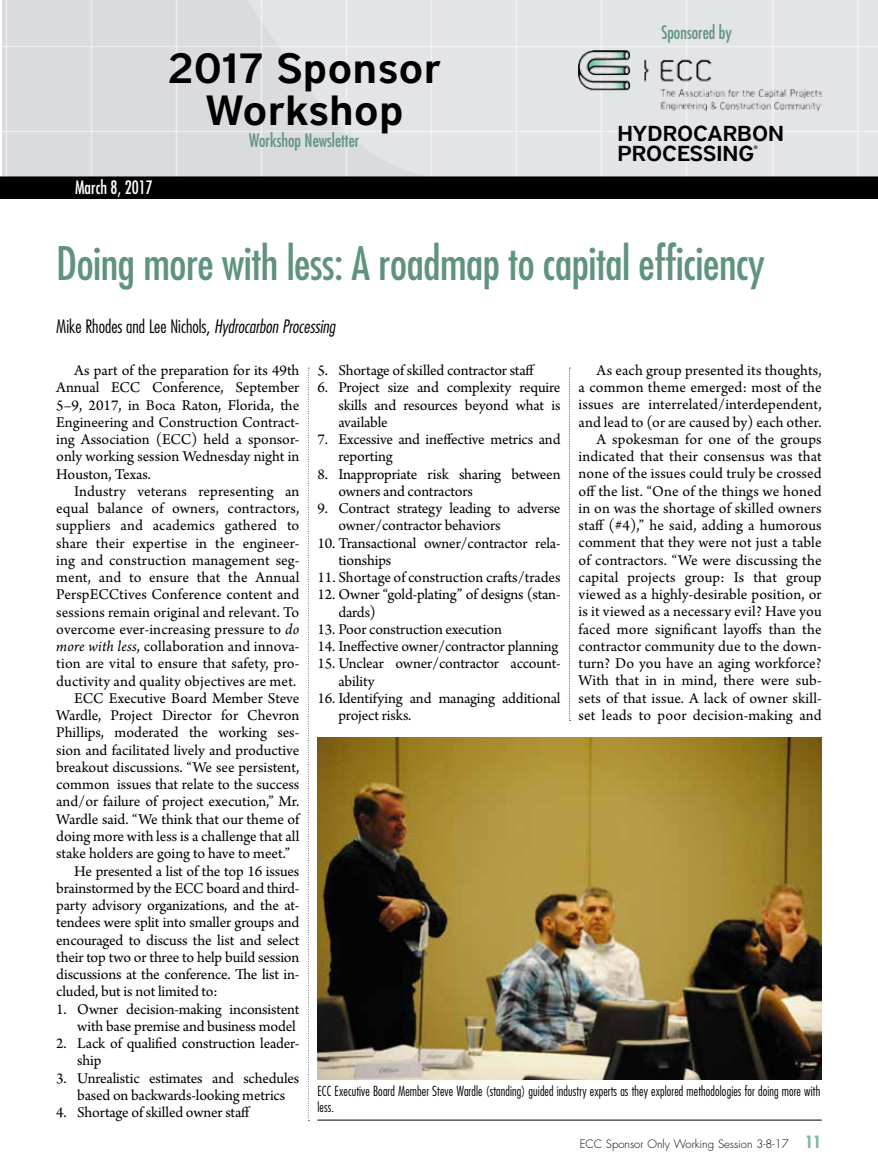
<style>
.page{position:relative;width:878px;height:1175px;background:#fff}
.page>*{position:absolute;margin:0;border:0;box-sizing:border-box;transform-origin:0 0}
.t1{font:condensed 45px "Futura";letter-spacing:-.01em;color:#60937e}
.t2{font:600 42px/42px "District";color:#000;text-align:center}
.t3{font:600 21.6px/20px "District";color:#000}
.t4{font:300 condensed 18px "Futura";color:#000}
.t5{font:condensed 18px "Futura";color:#60937e;scale:.95 1}
.t6{font:condensed 18px "Futura";color:#fff;scale:.95 1}
.t7{font:15.75px/17.2px "Arno Pro";color:#000}
.t8{font:300 condensed 13.5px/16.2px "Futura";letter-spacing:.01em;color:#000;scale:.95 1}
.t9{font:300 11.25px "Futura";color:#000}
.t10{font:4.95px "Frutiger";color:#000}
.s1{font-style:italic}
.s2{font-weight:700;font-stretch:condensed;font-size:16.5px;color:#7cb99e}
</style>
<div class="page">
<div style="left:2px;top:0;width:876px;height:179px;background:#d9dbdf"></div>
<svg style="left:260px;top:0;width:618px;height:176px;fill:#e3e4e8"></svg>
<hr style="left:0;top:131px;width:878px;height:1px;background:#fff">
<hr style="left:0;top:46px;width:878px;height:1px;background:#fff">
<hr style="left:685px;top:0;width:2px;height:1013px;background:#fff">
<hr style="left:600px;top:0;width:2px;height:1013px;background:#fff">
<hr style="left:857px;top:0;width:1px;height:1013px;background:#fff">
<hr style="left:515px;top:0;width:2px;height:1013px;background:#fff">
<hr style="left:772px;top:0;width:1px;height:1013px;background:#fff">
<hr style="left:430px;top:0;width:2px;height:1013px;background:#fff">
<hr style="left:346px;top:0;width:1px;height:1013px;background:#fff">
<hr style="left:261px;top:0;width:1px;height:1013px;background:#fff">
<hr style="left:176px;top:0;width:1px;height:1013px;background:#fff">
<hr style="left:91px;top:0;width:1px;height:1013px;background:#fff">
<hr style="left:6px;top:0;width:1px;height:1013px;background:#fff">
<svg style="left:308px;top:368px;width:1px;height:753px"></svg>
<img style="left:578px;top:50px;width:243px;height:60px">
<div style="left:0;top:176px;width:878px;height:23px;background:#000"></div>
<svg style="left:569px;top:368px;width:1px;height:353px"></svg>
<img style="left:317px;top:737px;width:504px;height:342px">
<hr style="left:317px;top:1119px;width:504px;height:1px;background:#000">
<p class="t6" style="left:75px;top:176px;width:83px">March 8, 2017</p>
<h2 class="t2" style="left:167px;top:47px;width:275px">2017 Sponsor<br>Workshop</h2>
<p class="t5" style="left:249px;top:129px;width:118px">Workshop Newsletter</p>
<p class="t5" style="left:661px;top:21px;width:76px">Sponsored by</p>
<h3 class="t3" style="left:617px;top:123px;width:168px">HYDROCARBON<br>PROCESSING</h3>
<p class="t10" style="left:753px;top:144px;width:5px">®</p>
<h1 class="t1" style="left:56px;top:235px;width:710px">Doing more with less: A roadmap to capital efficiency</h1>
<p class="t4" style="left:56px;top:315px;width:280px">Mike Rhodes and Lee Nichols, <span class="s1">Hydrocarbon Processing</span></p>
<p class="t7" style="left:56px;top:362px;width:245px;text-align:justify;text-indent:18px">As part of the preparation for its 49th Annual ECC Conference, September 5–9, 2017, in Boca Raton, Florida, the Engineering and Construction Contract&shy;ing Association (ECC) held a sponsor&shy;only working session Wednesday night in Houston, Texas.</p>
<p class="t7" style="left:74px;top:483px;width:227px">Industry veterans representing an</p>
<p class="t7" style="left:56px;top:500px;width:244px">equal balance of owners, contractors,</p>
<p class="t7" style="left:56px;top:518px;width:244px">suppliers and academics gathered to</p>
<p class="t7" style="left:56px;top:535px;width:245px">share their expertise in the engineer-</p>
<p class="t7" style="left:56px;top:552px;width:245px">ing and construction management seg-</p>
<p class="t7" style="left:56px;top:569px;width:245px">ment, and to ensure that the Annual</p>
<p class="t7" style="left:56px;top:587px;width:245px">PerspECCtives Conference content and</p>
<p class="t7" style="left:56px;top:604px;width:244px">sessions remain original and relevant. To</p>
<p class="t7" style="left:56px;top:621px;width:244px">overcome ever-increasing pressure to <span class="s1">do</span></p>
<p class="t7" style="left:56px;top:638px;width:245px"><span class="s1">more with less</span>, collaboration and innova-</p>
<p class="t7" style="left:56px;top:656px;width:245px">tion are vital to ensure that safety, pro-</p>
<p class="t7" style="left:56px;top:673px;width:241px">ductivity and quality objectives are met.</p>
<p class="t7" style="left:74px;top:690px;width:227px">ECC Executive Board Member Steve</p>
<p class="t7" style="left:56px;top:707px;width:245px">Wardle, Project Director for Chevron</p>
<p class="t7" style="left:56px;top:725px;width:245px">Phillips, moderated the working ses-</p>
<p class="t7" style="left:56px;top:742px;width:245px">sion and facilitated lively and productive</p>
<p class="t7" style="left:56px;top:759px;width:245px">breakout discussions. “We see persistent,</p>
<p class="t7" style="left:56px;top:776px;width:244px">common issues that relate to the success</p>
<p class="t7" style="left:56px;top:794px;width:245px">and/or failure of project execution,” Mr.</p>
<p class="t7" style="left:56px;top:811px;width:244px">Wardle said. “We think that our theme of</p>
<p class="t7" style="left:56px;top:828px;width:244px">doing more with less is a challenge that all</p>
<p class="t7" style="left:56px;top:845px;width:235px">stake holders are going to have to meet.”</p>
<p class="t7" style="left:74px;top:863px;width:226px">He presented a list of the top 16 issues</p>
<p class="t7" style="left:56px;top:880px;width:244px">brainstormed by the ECC board and third-</p>
<p class="t7" style="left:56px;top:897px;width:245px">party advisory organizations, and the at-</p>
<p class="t7" style="left:56px;top:914px;width:245px">tendees were split into smaller groups and</p>
<p class="t7" style="left:56px;top:932px;width:245px">encouraged to discuss the list and select</p>
<p class="t7" style="left:56px;top:949px;width:245px">their top two or three to help build session</p>
<p class="t7" style="left:56px;top:966px;width:245px">discussions at the conference. The list in-</p>
<p class="t7" style="left:56px;top:983px;width:163px">cluded, but is not limited to:</p>
<p class="t7" style="left:56px;top:1001px;width:244px;text-align:right">1. Owner decision-making inconsistent with base premise and business model</p>
<p class="t7" style="left:77px;top:1035px;width:223px;text-indent:-21px">2. Lack of qualified construction leader&shy;ship</p>
<p class="t7" style="left:56px;top:1070px;width:244px;text-align:center">3. Unrealistic estimates and schedules based on backwards-looking metrics</p>
<p class="t7" style="left:56px;top:1104px;width:196px">4. Shortage of skilled owner staff</p>
<p class="t7" style="left:578px;top:362px;width:245px;text-align:right">As each group presented its thoughts,<br>a common theme emerged: most of the issues are interrelated/interdependent, and lead to (or are caused by) each other.<br>A spokesman for one of the groups indicated that their consensus was that none of the issues could truly be crossed off the list. “One of the things we honed in on was the shortage of skilled owners staff (#4),” he said, adding a humorous comment that they were not just a table of contractors. “We were discussing the capital projects group: Is that group viewed as a highly-desirable position, or is it viewed as a necessary evil? Have you faced more significant layoffs than the contractor community due to the down&shy;turn? Do you have an aging workforce?<br>With that in in mind, there were sub&shy;sets of that issue. A lack of owner skill&shy;set leads to poor decision-making and</p>
<p class="t7" style="left:317px;top:362px;width:219px">5. Shortage of skilled contractor staff</p>
<p class="t7" style="left:338px;top:380px;width:224px;text-align:justify;text-indent:-21px">6. Project size and complexity require skills and resources beyond what is available</p>
<p class="t7" style="left:338px;top:431px;width:223px;text-indent:-21px">7. Excessive and ineffective metrics and reporting</p>
<p class="t7" style="left:338px;top:466px;width:223px;text-indent:-21px">8. Inappropriate risk sharing between owners and contractors</p>
<p class="t7" style="left:338px;top:500px;width:223px;text-indent:-21px">9. Contract strategy leading to adverse owner/contractor behaviors</p>
<p class="t7" style="left:338px;top:535px;width:223px;text-indent:-21px">10. Transactional owner/contractor rela&shy;tionships</p>
<p class="t7" style="left:317px;top:569px;width:245px">11. Shortage of construction crafts/trades</p>
<p class="t7" style="left:338px;top:587px;width:223px;text-indent:-21px">12. Owner “gold-plating” of designs (stan&shy;dards)</p>
<p class="t7" style="left:317px;top:621px;width:186px">13. Poor construction execution</p>
<p class="t7" style="left:317px;top:638px;width:242px">14. Ineffective owner/contractor planning</p>
<p class="t7" style="left:338px;top:656px;width:223px;text-indent:-21px">15. Unclear owner/contractor account&shy;ability</p>
<p class="t7" style="left:338px;top:690px;width:224px;text-indent:-21px">16. Identifying and managing additional project risks.</p>
<p class="t8" style="left:317px;top:1082px;width:531px">ECC Executive Board Member Steve Wardle (standing) guided industry experts as they explored methodologies for doing more with less.</p>
<p class="t9" style="left:579px;top:1136px;width:243px">ECC Sponsor Only Working Session 3-8-17 <span class="s2">11</span></p>
</div>
